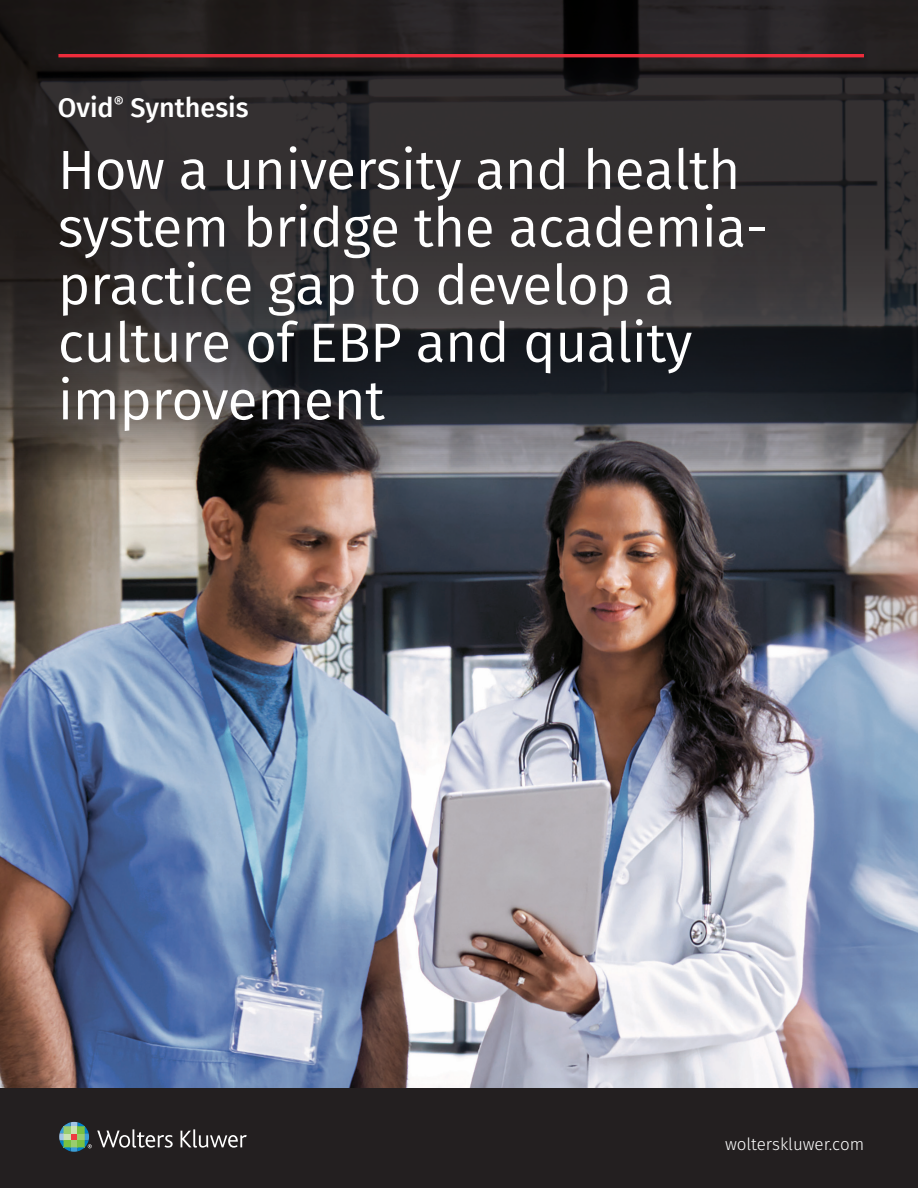
<style>
.page{position:relative;width:918px;height:1188px;background:#fff}
.page>*{position:absolute;margin:0;border:0;box-sizing:border-box;transform-origin:0 0}
.t1{font:55.2px/57.6px "Fira Sans";letter-spacing:-.01em;color:#fff}
.t2{font:500 27px "Fira Sans";color:#fff}
.t3{font:300 16.95px "Fira Sans";color:#fff}
</style>
<div class="page">
<img style="left:0;top:480px;width:918px;height:609px">
<svg style="left:0;top:0;width:918px;height:480px;background:#343133"></svg>
<div style="left:0;top:1089px;width:918px;height:99px;background:#231f20"></div>
<svg style="left:181px;top:1129px;width:66px;height:19px"></svg>
<svg style="left:59px;top:1122px;width:114px;height:30px"></svg>
<hr style="left:58px;top:54px;width:806px;height:3px;background:#ee2c3b">
<p class="t2" style="left:58px;top:86px;width:193px">Ovid<sup>®</sup> Synthesis</p>
<p class="t1" style="left:58px;top:140px;width:712px">How a university and health system bridge the academia&shy;practice gap to develop a culture of EBP and quality improvement</p>
<p class="t3" style="left:725px;top:1132px;width:141px">wolterskluwer.com</p>
</div>
